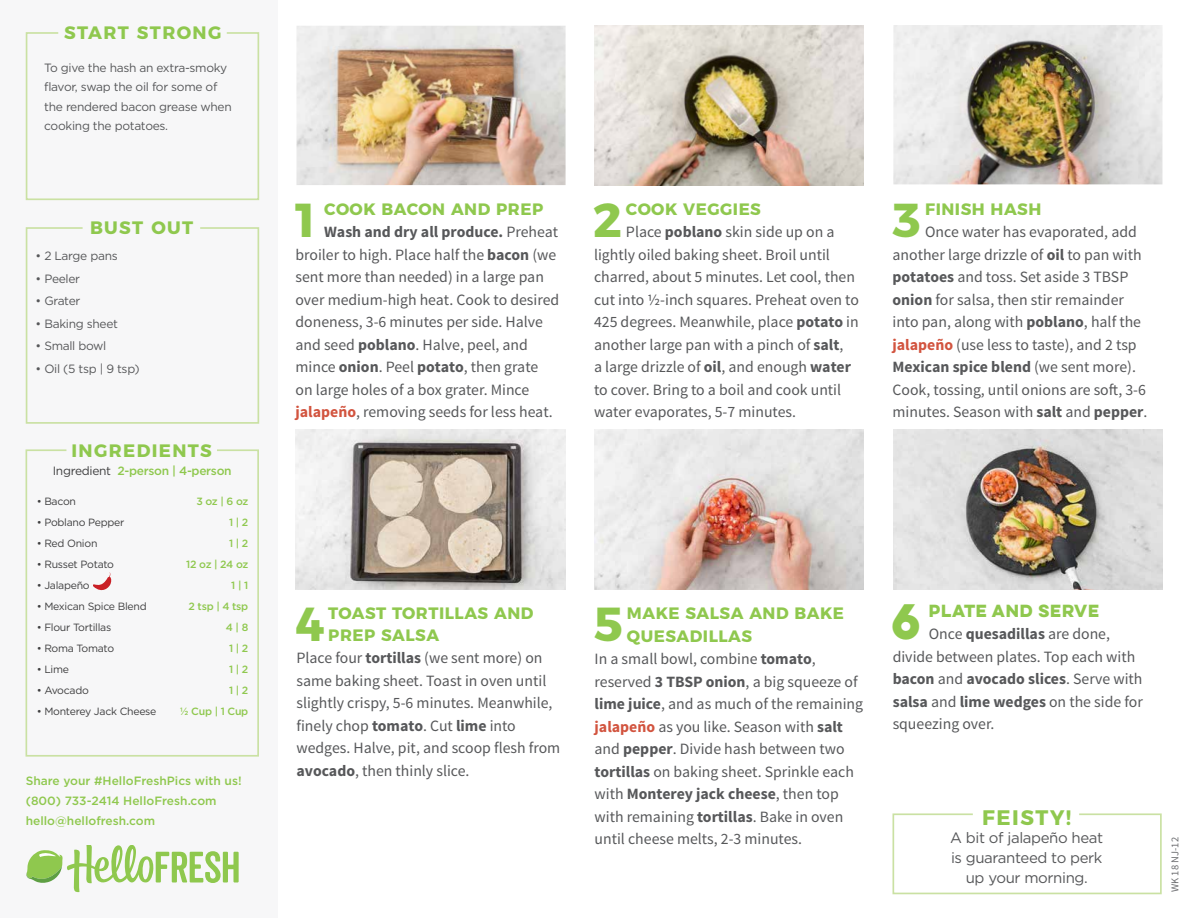
<style>
.page{position:relative;width:1188px;height:918px;background:#fff}
.page>*{position:absolute;margin:0;border:0;box-sizing:border-box;transform-origin:0 0}
.t1{font:700 47.55px "Montserrat";color:#8fc84e}
.t2{font:700 44.55px "Lulo Clean One";color:#8fc84e}
.t3{font:700 21px "Montserrat";letter-spacing:.075em;color:#8fc84e}
.t4{font:700 18px "Montserrat";letter-spacing:.075em;color:#8fc84e}
.t5{font:700 16.5px/21.8px "Montserrat";letter-spacing:.03em;color:#8fc84e}
.t6{font:15.75px/22.5px "Source Sans Pro";color:#57585a}
.t7{font:700 15.75px "Lulo Clean One";letter-spacing:-.18em;color:#8fc84e}
.t8{font:15px/20.1px "Gotham";letter-spacing:-.025em;color:#57585a;text-align:center}
.t9{font:12px/19.5px "Gotham";letter-spacing:-.025em;color:#57585a}
.t10{font:500 12px/20.1px "Gotham";color:#8fc84e}
.t11{font:500 12px "Gotham";letter-spacing:-.025em;color:#8fc84e}
.t12{font:10.5px "Gotham";letter-spacing:-.025em;color:#3e3e3f}
.t13{font:500 10.5px/21px "Gotham";letter-spacing:-.025em;color:#8fc84e;text-align:right}
.t14{font:10.5px "Source Sans Pro";letter-spacing:.015em;color:#6c6d70}
.s1{font-weight:400;color:#3e3e3f}
.s2{font-weight:700}
.s3{font-weight:700;color:#d2543f}
</style>
<div class="page">
<div style="left:0;top:0;width:278px;height:918px;background:#f7f7f8"></div>
<img style="left:296px;top:26px;width:270px;height:159px">
<img style="left:595px;top:26px;width:269px;height:159px">
<img style="left:594px;top:430px;width:269px;height:159px">
<img style="left:295px;top:430px;width:270px;height:159px">
<img style="left:893px;top:25px;width:269px;height:159px">
<img style="left:893px;top:430px;width:269px;height:159px">
<svg style="left:25px;top:227px;width:235px;height:197px"></svg>
<svg style="left:25px;top:449px;width:234px;height:308px"></svg>
<svg style="left:92px;top:572px;width:19px;height:22px"></svg>
<svg style="left:25px;top:32px;width:235px;height:169px"></svg>
<svg style="left:26px;top:846px;width:213px;height:46px"></svg>
<svg style="left:892px;top:813px;width:270px;height:82px"></svg>
<p class="t4" style="left:64px;top:18px;width:159px">START STRONG</p>
<p class="t9" style="left:44px;top:58px;width:189px">To give the hash an extra-smoky flavor, swap the oil for some of the rendered bacon grease when cooking the potatoes.</p>
<p class="t4" style="left:90px;top:213px;width:105px">BUST OUT</p>
<p class="t9" style="left:36px;top:246px;width:84px">• 2 Large pans</p>
<p class="t9" style="left:36px;top:268px;width:46px">• Peeler</p>
<p class="t9" style="left:36px;top:291px;width:46px">• Grater</p>
<p class="t9" style="left:36px;top:313px;width:84px">• Baking sheet</p>
<p class="t9" style="left:36px;top:336px;width:72px">• Small bowl</p>
<p class="t9" style="left:36px;top:359px;width:106px">• Oil (5 tsp | 9 tsp)</p>
<p class="t4" style="left:71px;top:436px;width:142px">INGREDIENTS</p>
<p class="t11" style="left:53px;top:463px;width:180px"><span class="s1">Ingredient</span> 2-person | 4-person</p>
<p class="t13" style="left:180px;top:491px;width:70px">3 oz | 6 oz<br>1 | 2<br>1 | 2<br>12 oz | 24 oz<br>1 | 1<br>2 tsp | 4 tsp<br>4 | 8<br>1 | 2<br>1 | 2<br>1 | 2<br>½ Cup | 1 Cup</p>
<p class="t12" style="left:37px;top:494px;width:41px">• Bacon</p>
<p class="t12" style="left:37px;top:515px;width:89px">• Poblano Pepper</p>
<p class="t12" style="left:37px;top:536px;width:62px">• Red Onion</p>
<p class="t12" style="left:37px;top:557px;width:79px">• Russet Potato</p>
<p class="t12" style="left:37px;top:578px;width:54px">• Jalapeño</p>
<p class="t12" style="left:37px;top:599px;width:112px">• Mexican Spice Blend</p>
<p class="t12" style="left:37px;top:620px;width:76px">• Flour Tortillas</p>
<p class="t12" style="left:37px;top:641px;width:79px">• Roma Tomato</p>
<p class="t12" style="left:37px;top:662px;width:34px">• Lime</p>
<p class="t12" style="left:37px;top:683px;width:54px">• Avocado</p>
<p class="t12" style="left:37px;top:704px;width:121px">• Monterey Jack Cheese</p>
<p class="t10" style="left:26px;top:771px;width:217px">Share your #HelloFreshPics with us! (800) 733-2414 HelloFresh.com hello@hellofresh.com</p>
<h1 class="t1" style="left:291px;top:181px;width:31px">1</h1>
<p class="t5" style="left:324px;top:197px;width:220px">COOK BACON AND PREP</p>
<p class="t6" style="left:296px;top:221px;width:265px;text-indent:29px"><span class="s2">Wash and dry all produce.</span> Preheat broiler to high. Place half the <span class="s2">bacon</span> (we sent more than needed) in a large pan over medium-high heat. Cook to desired doneness, 3-6 minutes per side. Halve and seed <span class="s2">poblano</span>. Halve, peel, and mince <span class="s2">onion</span>. Peel <span class="s2">potato</span>, then grate on large holes of a box grater. Mince <span class="s3">jalapeño</span>, removing seeds for less heat.</p>
<h1 class="t1" style="left:593px;top:181px;width:31px">2</h1>
<p class="t5" style="left:626px;top:197px;width:137px">COOK VEGGIES</p>
<p class="t6" style="left:594px;top:221px;width:267px;text-indent:32px">Place <span class="s2">poblano</span> skin side up on a lightly oiled baking sheet. Broil until charred, about 5 minutes. Let cool, then cut into ½-inch squares. Preheat oven to 425 degrees. Meanwhile, place <span class="s2">potato</span> in another large pan with a pinch of <span class="s2">salt</span>,<br>a large drizzle of <span class="s2">oil</span>, and enough <span class="s2">water </span>to cover. Bring to a boil and cook until water evaporates, 5-7 minutes.</p>
<h1 class="t1" style="left:892px;top:181px;width:28px">3</h1>
<p class="t5" style="left:925px;top:197px;width:118px">FINISH HASH</p>
<p class="t6" style="left:892px;top:221px;width:257px;text-indent:33px">Once water has evaporated, add another large drizzle of <span class="s2">oil</span> to pan with <span class="s2">potatoes</span> and toss. Set aside 3 TBSP <span class="s2">onion</span> for salsa, then stir remainder into pan, along with <span class="s2">poblano</span>, half the <span class="s3">jalapeño</span> (use less to taste), and 2 tsp <span class="s2">Mexican spice blend</span> (we sent more).<br>Cook, tossing, until onions are soft, 3-6 minutes. Season with <span class="s2">salt</span> and <span class="s2">pepper</span>.</p>
<h1 class="t1" style="left:295px;top:585px;width:31px">4</h1>
<p class="t5" style="left:328px;top:601px;width:207px">TOAST TORTILLAS AND<br>PREP SALSA</p>
<p class="t6" style="left:296px;top:647px;width:265px">Place four <span class="s2">tortillas</span> (we sent more) on same baking sheet. Toast in oven until slightly crispy, 5-6 minutes. Meanwhile, finely chop <span class="s2">tomato</span>. Cut <span class="s2">lime</span> into wedges. Halve, pit, and scoop flesh from <span class="s2">avocado</span>, then thinly slice.</p>
<h1 class="t1" style="left:594px;top:585px;width:31px">5</h1>
<p class="t5" style="left:627px;top:601px;width:219px;line-height:22.5px">MAKE SALSA AND BAKE<br>QUESADILLAS</p>
<p class="t6" style="left:595px;top:648px;width:270px">In a small bowl, combine <span class="s2">tomato</span>, reserved <span class="s2">3 TBSP onion</span>, a big squeeze of <span class="s2">lime juice</span>, and as much of the remaining <span class="s3">jalapeño</span> as you like. Season with <span class="s2">salt </span>and <span class="s2">pepper</span>. Divide hash between two <span class="s2">tortillas</span> on baking sheet. Sprinkle each with <span class="s2">Monterey jack cheese</span>, then top with remaining <span class="s2">tortillas</span>. Bake in oven until cheese melts, 2-3 minutes.</p>
<h2 class="t2" style="left:892px;top:587px;width:41px">6</h2>
<p class="t7" style="left:929px;top:598px;width:175px">PLATE AND SERVE</p>
<p class="t6" style="left:893px;top:623px;width:252px;text-indent:36px">Once <span class="s2">quesadillas</span> are done, divide between plates. Top each with <span class="s2">bacon</span> and <span class="s2">avocado slices</span>. Serve with <span class="s2">salsa</span> and <span class="s2">lime wedges</span> on the side for squeezing over.</p>
<h3 class="t3" style="left:982px;top:800px;width:91px">FEISTY!</h3>
<p class="t8" style="left:950px;top:827px;width:154px">A bit of jalapeño heat is guaranteed to perk up your morning.</p>
<p class="t14" style="left:1169px;top:892px;width:57px;rotate:-90deg">WK 18 NJ-12</p>
</div>
